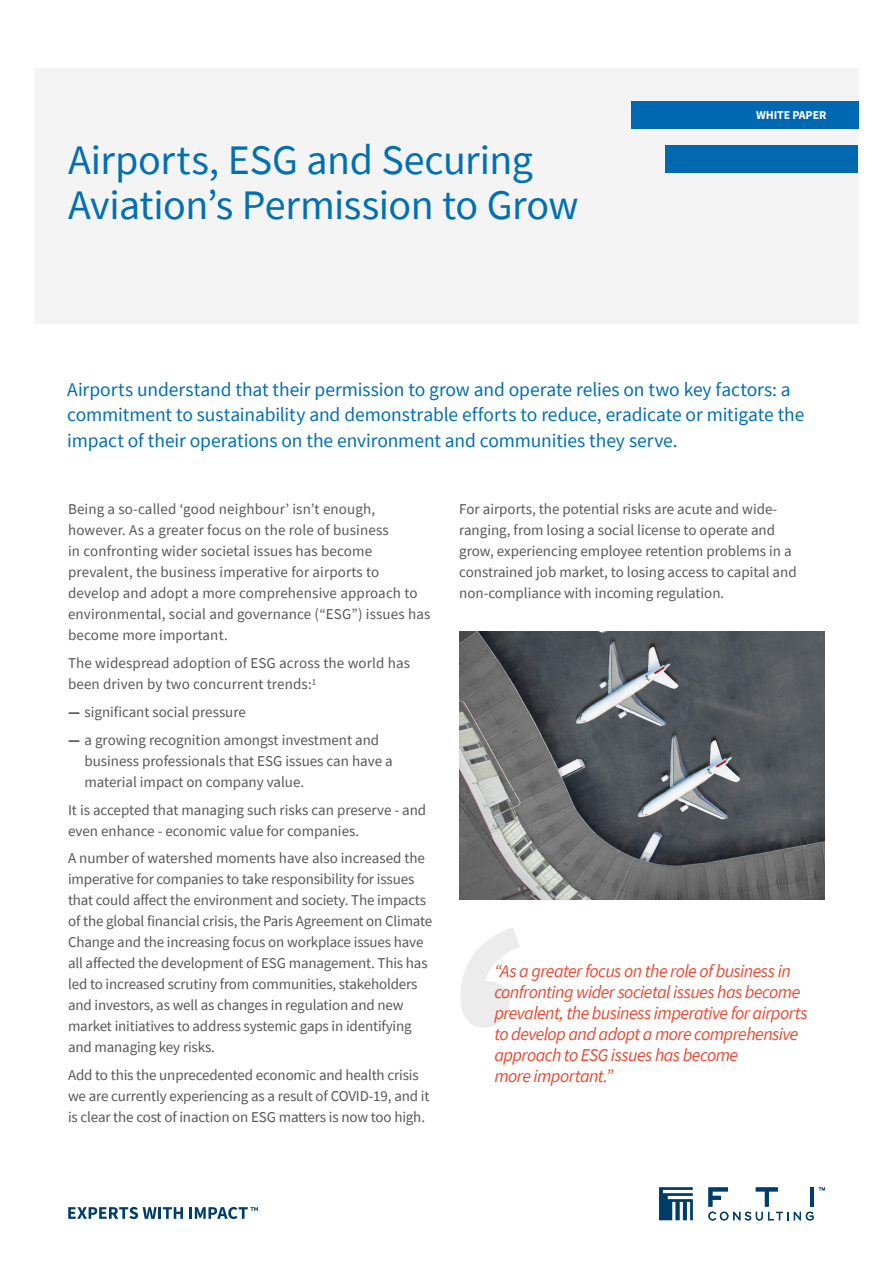
<style>
.page{position:relative;width:893px;height:1263px;background:#fff}
.page>*{position:absolute;margin:0;border:0;box-sizing:border-box;transform-origin:0 0}
.t1{font:42px/45px "Source Sans Pro";letter-spacing:-.01em;color:#0070b3}
.t2{font:19.5px/25.5px "Source Sans Pro";letter-spacing:-.005em;color:#0070b3}
.t3{font:italic 18px/21px "Source Sans Pro";letter-spacing:-.035em;color:#e94a34}
.t4{font:15px/21px "Source Sans Pro";letter-spacing:-.005em;color:#575756}
.t5{font:700 12px "Source Sans Pro";letter-spacing:-.01em;color:#fff}
.s1{font-weight:700}
</style>
<div class="page">
<svg style="left:68px;top:1207px;width:115px;height:12px"></svg>
<svg style="left:189px;top:1207px;width:69px;height:12px"></svg>
<div style="left:34px;top:68px;width:825px;height:255px;background:#f4f4f4"></div>
<div style="left:665px;top:146px;width:193px;height:27px;background:#0067b1"></div>
<div style="left:631px;top:102px;width:227px;height:27px;background:#0067b1"></div>
<svg style="left:659px;top:1187px;width:34px;height:33px"></svg>
<svg style="left:708px;top:1212px;width:105px;height:8px"></svg>
<svg style="left:819px;top:1187px;width:6px;height:3px"></svg>
<svg style="left:756px;top:1187px;width:22px;height:19px"></svg>
<hr style="left:810px;top:1187px;width:4px;height:19px;background:#003e69">
<svg style="left:708px;top:1187px;width:20px;height:19px"></svg>
<img style="left:459px;top:631px;width:366px;height:268px">
<svg style="left:460px;top:928px;width:60px;height:100px"></svg>
<h1 class="t1" style="left:68px;top:137px;width:512px">Airports, ESG and Securing<br>Aviation’s Permission to Grow</h1>
<p class="t5" style="left:756px;top:107px;width:72px">WHITE PAPER</p>
<p class="t2" style="left:67px;top:376px;width:739px">Airports understand that their permission to grow and operate relies on two key factors: a commitment to sustainability and demonstrable efforts to reduce, eradicate or mitigate the impact of their operations on the environment and communities they serve.</p>
<p class="t4" style="left:68px;top:499px;width:364px">Being a so-called ‘good neighbour’ isn’t enough, however. As a greater focus on the role of business<br>in confronting wider societal issues has become prevalent, the business imperative for airports to develop and adopt a more comprehensive approach to environmental, social and governance (“ESG”) issues has become more important.</p>
<p class="t4" style="left:68px;top:653px;width:344px">The widespread adoption of ESG across the world has been driven by two concurrent trends:<sup>1</sup></p>
<p class="t4" style="left:68px;top:701px;width:179px"><span class="s1">—</span> significant social pressure</p>
<p class="t4" style="left:85px;top:729px;width:310px;text-indent:-16px"><span class="s1">—</span> a growing recognition amongst investment and business professionals that ESG issues can have a material impact on company value.</p>
<p class="t4" style="left:68px;top:799px;width:360px">It is accepted that managing such risks can preserve - and even enhance - economic value for companies.</p>
<p class="t4" style="left:68px;top:848px;width:366px">A number of watershed moments have also increased the imperative for companies to take responsibility for issues that could affect the environment and society. The impacts of the global financial crisis, the Paris Agreement on Climate Change and the increasing focus on workplace issues have all affected the development of ESG management. This has led to increased scrutiny from communities, stakeholders and investors, as well as changes in regulation and new market initiatives to address systemic gaps in identifying and managing key risks.</p>
<p class="t4" style="left:68px;top:1064px;width:363px">Add to this the unprecedented economic and health crisis we are currently experiencing as a result of COVID-19, and it is clear the cost of inaction on ESG matters is now too high.</p>
<p class="t4" style="left:459px;top:499px;width:339px">For airports, the potential risks are acute and wide&shy;ranging, from losing a social license to operate and grow, experiencing employee retention problems in a constrained job market, to losing access to capital and non-compliance with incoming regulation.</p>
<p class="t3" style="left:494px;top:961px;width:315px">“As a greater focus on the role of business in confronting wider societal issues has become prevalent, the business imperative for airports to develop and adopt a more comprehensive approach to ESG issues has become<br>more important.”</p>
</div>
